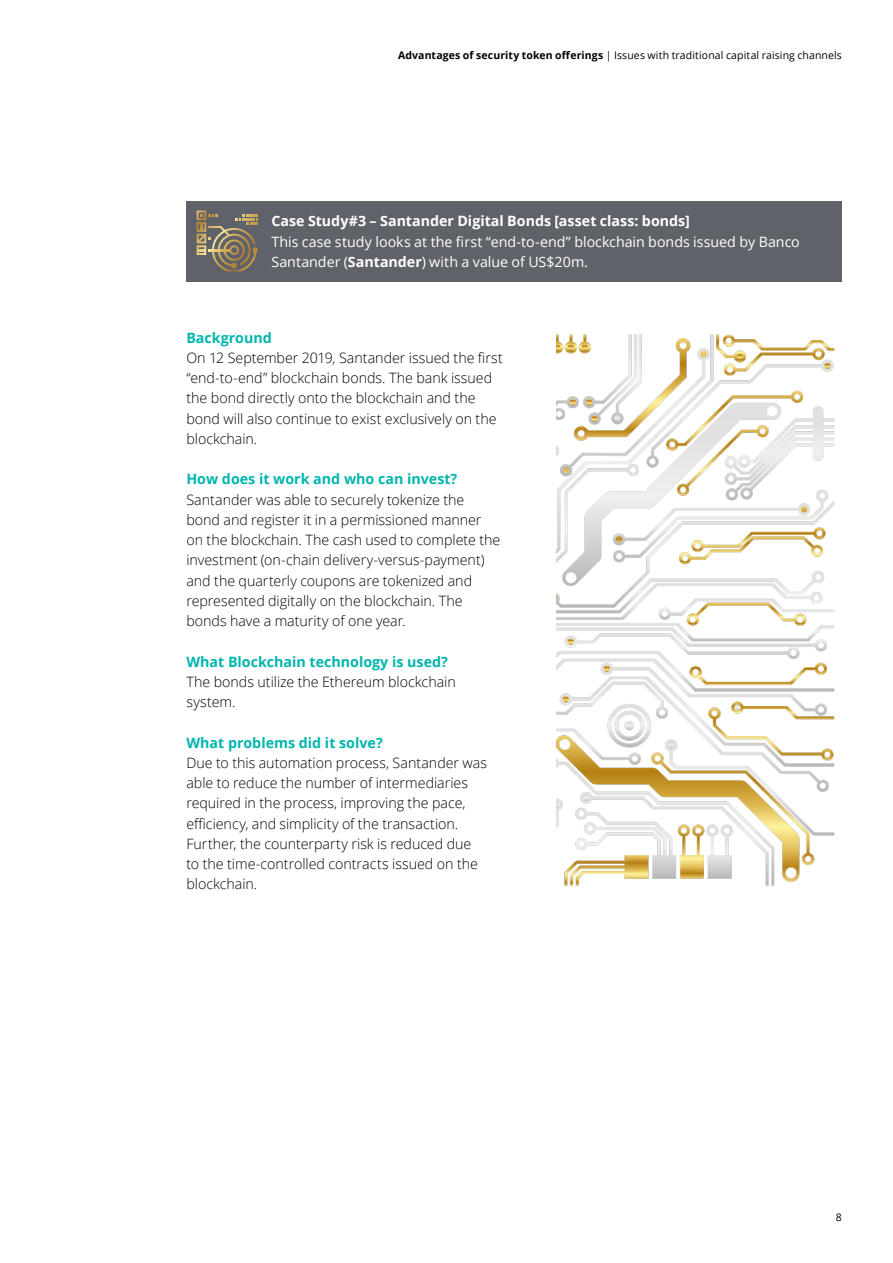
<style>
.page{position:relative;width:893px;height:1263px;background:#fff}
.page>*{position:absolute;margin:0;border:0;box-sizing:border-box;transform-origin:0 0}
.t1{font:300 14.25px/20.2px "Open Sans";color:#000}
.t2{font:14.25px/20.2px "Open Sans";color:#fff}
.t3{font:700 14.25px "Open Sans";color:#00b5ae}
.t4{font:700 14.25px "Open Sans";color:#fff}
.t5{font:10.5px "Open Sans";letter-spacing:.01em;color:#000}
.s1{font-weight:700}
</style>
<div class="page">
<img style="left:557px;top:334px;width:278px;height:552px">
<div style="left:186px;top:201px;width:656px;height:81px;background:#5f6369"></div>
<svg style="left:197px;top:211px;width:60px;height:60px"></svg>
<p class="t5" style="left:398px;top:48px;width:445px"><span class="s1">Advantages of security token offerings</span> | Issues with traditional capital raising channels</p>
<p class="t4" style="left:271px;top:211px;width:420px">Case Study#3 – Santander Digital Bonds [asset class: bonds]</p>
<p class="t2" style="left:271px;top:231px;width:530px">This case study looks at the first “end-to-end” blockchain bonds issued by Banco<br>Santander (<span class="s1">Santander</span>) with a value of US$20m.</p>
<p class="t3" style="left:186px;top:327px;width:87px">Background</p>
<p class="t1" style="left:186px;top:347px;width:318px">On 12 September 2019, Santander issued the first “end-to-end” blockchain bonds. The bank issued the bond directly onto the blockchain and the bond will also continue to exist exclusively on the blockchain.</p>
<p class="t3" style="left:186px;top:469px;width:273px">How does it work and who can invest?</p>
<p class="t1" style="left:186px;top:489px;width:316px">Santander was able to securely tokenize the bond and register it in a permissioned manner on the blockchain. The cash used to complete the investment (on-chain delivery-versus-payment) and the quarterly coupons are tokenized and represented digitally on the blockchain. The bonds have a maturity of one year.</p>
<p class="t3" style="left:186px;top:651px;width:263px">What Blockchain technology is used?</p>
<p class="t1" style="left:186px;top:671px;width:271px">The bonds utilize the Ethereum blockchain system.</p>
<p class="t3" style="left:186px;top:732px;width:198px">What problems did it solve?</p>
<p class="t1" style="left:186px;top:752px;width:302px">Due to this automation process, Santander was able to reduce the number of intermediaries required in the process, improving the pace, efficiency, and simplicity of the transaction.<br>Further, the counterparty risk is reduced due to the time-controlled contracts issued on the blockchain.</p>
<p class="t5" style="left:836px;top:1210px;width:8px">8</p>
</div>
